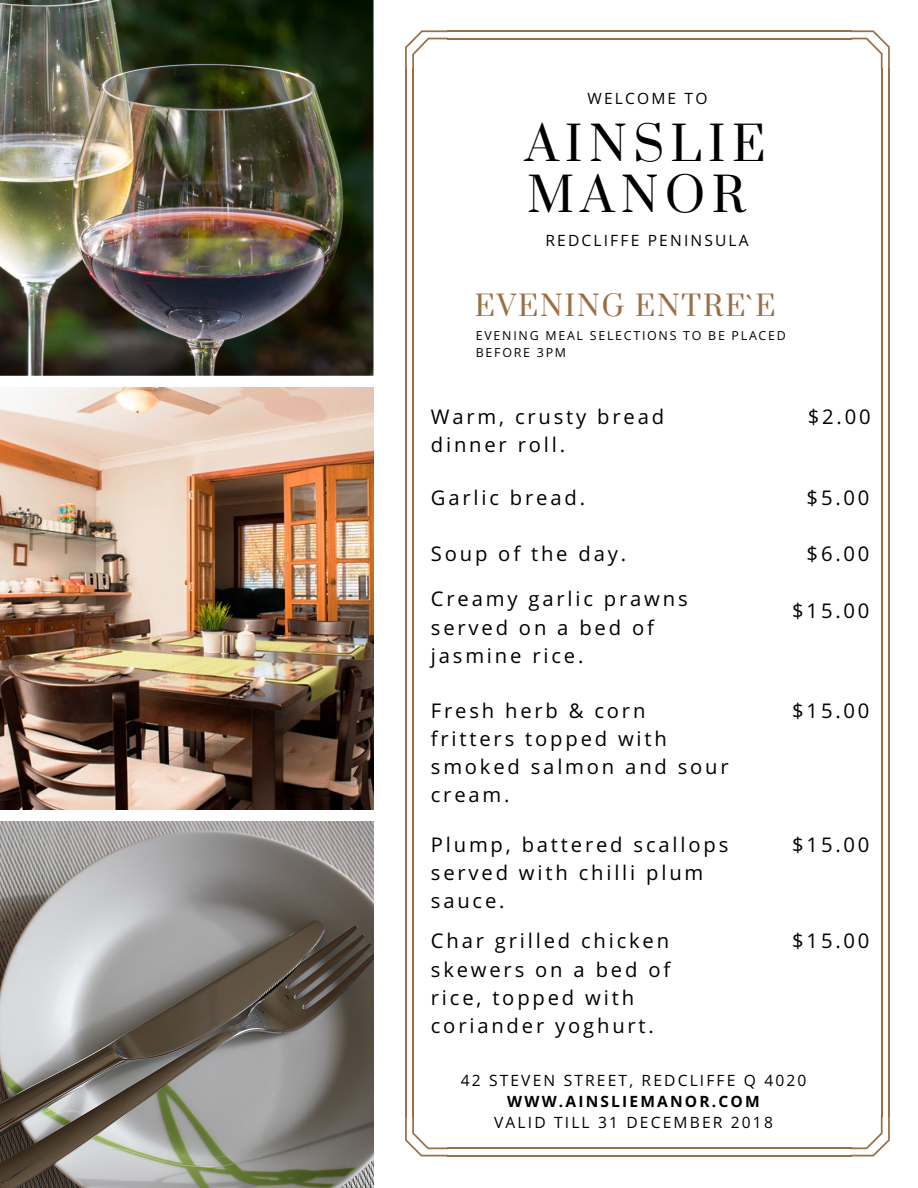
<style>
.page{position:relative;width:918px;height:1188px;background:#fff}
.page>*{position:absolute;margin:0;border:0;box-sizing:border-box;transform-origin:0 0}
.t1{font:46.65px/50.7px "Prata";letter-spacing:.14em;color:#000}
.t2{font:28.05px "Prata";letter-spacing:.07em;color:#9a6f46}
.t3{font:20.25px/28.2px "Open Sans";letter-spacing:.14em;color:#000}
.t4{font:15.6px "Open Sans";letter-spacing:.14em;color:#000}
.t5{font:700 15.6px "Open Sans";letter-spacing:.14em;color:#000}
.t6{font:12.45px/16.8px "Open Sans";letter-spacing:.14em;color:#000}
</style>
<div class="page">
<img style="left:0;top:0;width:374px;height:376px">
<img style="left:0;top:387px;width:374px;height:423px">
<img style="left:0;top:821px;width:374px;height:367px">
<svg style="left:405px;top:30px;width:43px;height:38px"></svg>
<hr style="left:405px;top:68px;width:2px;height:1048px;background:#9a6f46">
<hr style="left:412px;top:68px;width:2px;height:1048px;background:#9a6f46">
<svg style="left:405px;top:1116px;width:43px;height:40px"></svg>
<hr style="left:447px;top:1155px;width:405px;height:1px;background:#9a6f46">
<hr style="left:447px;top:1147px;width:405px;height:2px;background:#9a6f46">
<svg style="left:850px;top:1115px;width:40px;height:41px"></svg>
<hr style="left:888px;top:68px;width:2px;height:1048px;background:#9a6f46">
<hr style="left:881px;top:68px;width:2px;height:1048px;background:#9a6f46">
<svg style="left:850px;top:30px;width:40px;height:39px"></svg>
<hr style="left:447px;top:30px;width:405px;height:2px;background:#9a6f46">
<hr style="left:447px;top:38px;width:405px;height:1px;background:#9a6f46">
<p class="t4" style="left:587px;top:87px;width:122px">WELCOME TO</p>
<h1 class="t1" style="left:525px;top:120px;width:242px">AINSLIE<br>MANOR</h1>
<p class="t4" style="left:545px;top:230px;width:205px">REDCLIFFE PENINSULA</p>
<h2 class="t2" style="left:475px;top:288px;width:302px">EVENING ENTRE`E</h2>
<p class="t6" style="left:476px;top:327px;width:312px">EVENING MEAL SELECTIONS TO BE PLACED<br>BEFORE 3PM</p>
<p class="t3" style="left:431px;top:402px;width:235px">Warm, crusty bread dinner roll.</p>
<p class="t3" style="left:808px;top:402px;width:64px">$2.00</p>
<p class="t3" style="left:431px;top:483px;width:156px">Garlic bread.</p>
<p class="t3" style="left:807px;top:483px;width:64px">$5.00</p>
<p class="t3" style="left:431px;top:539px;width:197px">Soup of the day.</p>
<p class="t3" style="left:807px;top:539px;width:64px">$6.00</p>
<p class="t3" style="left:431px;top:584px;width:258px">Creamy garlic prawns served on a bed of jasmine rice.</p>
<p class="t3" style="left:792px;top:596px;width:79px">$15.00</p>
<p class="t3" style="left:431px;top:696px;width:299px">Fresh herb &amp; corn fritters topped with smoked salmon and sour cream.</p>
<p class="t3" style="left:792px;top:696px;width:79px">$15.00</p>
<p class="t3" style="left:431px;top:830px;width:299px">Plump, battered scallops served with chilli plum sauce.</p>
<p class="t3" style="left:792px;top:830px;width:79px">$15.00</p>
<p class="t3" style="left:431px;top:926px;width:241px">Char grilled chicken skewers on a bed of rice, topped with coriander yoghurt.</p>
<p class="t3" style="left:792px;top:926px;width:79px">$15.00</p>
<p class="t4" style="left:461px;top:1069px;width:347px">42 STEVEN STREET, REDCLIFFE Q 4020</p>
<p class="t5" style="left:507px;top:1090px;width:254px">WWW.AINSLIEMANOR.COM</p>
<p class="t4" style="left:494px;top:1112px;width:280px">VALID TILL 31 DECEMBER 2018</p>
</div>
